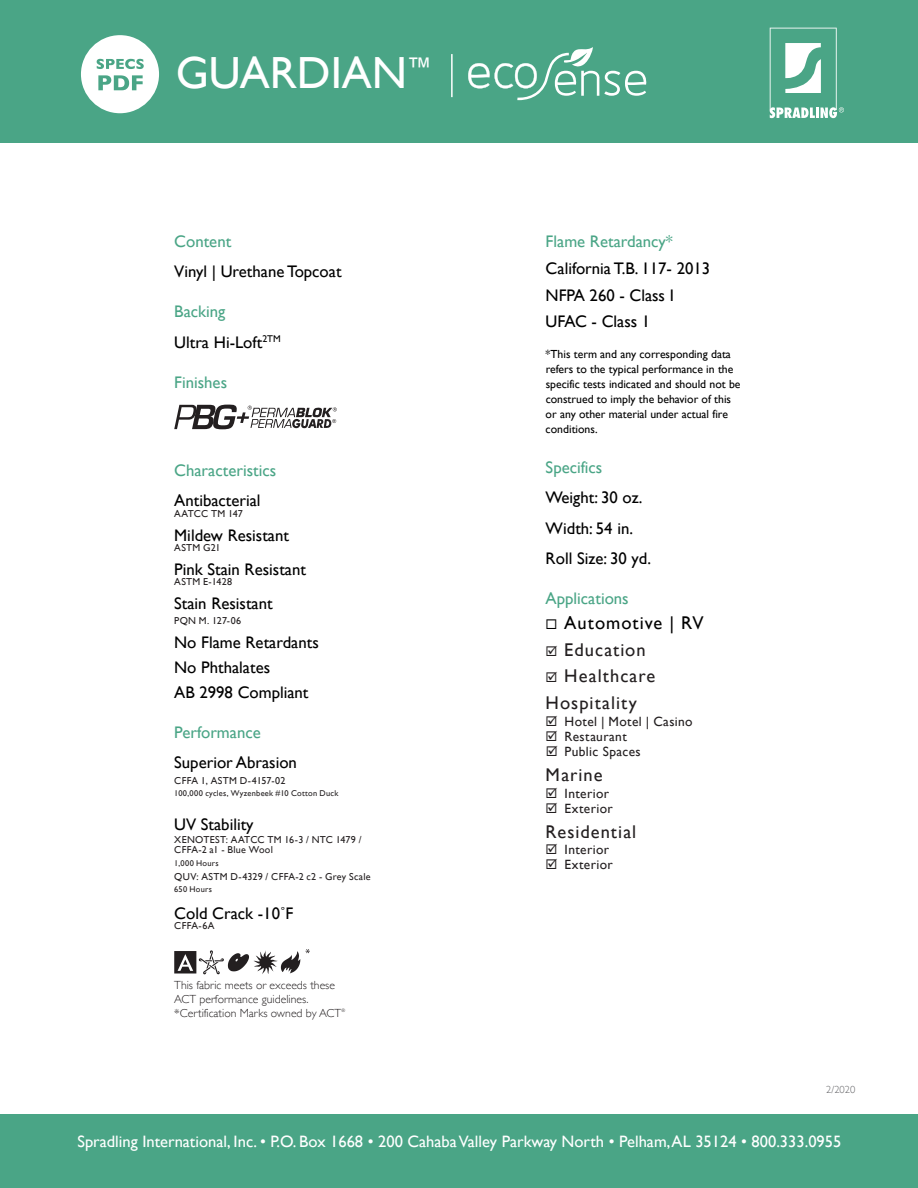
<style>
.page{position:relative;width:918px;height:1188px;background:#fff}
.page>*{position:absolute;margin:0;border:0;box-sizing:border-box;transform-origin:0 0}
.t1{font:45px "Gill Sans";color:#fff}
.t2{font:18.45px/26.7px "Gill Sans";letter-spacing:.055em;color:#231f20}
.t3{font:18.45px "Gill Sans";letter-spacing:.055em;color:#000}
.t4{font:16.8px/30.2px "Gill Sans";color:#000}
.t5{font:16.8px "Gill Sans";color:#4aa586}
.t6{font:16.5px "Gill Sans";color:#fff}
.t7{font:13.35px "Gill Sans";letter-spacing:.03em;color:#231f20}
.t8{font:11.7px/15.1px "Gill Sans";color:#000}
.t9{font:300 11.7px/14.1px "Gill Sans";color:#231f20}
.t10{font:300 10.5px "Gill Sans";color:#636366}
.t11{font:10.05px/10.1px "Gill Sans";letter-spacing:.025em;color:#231f20}
.t12{font:10.05px "Gill Sans";color:#231f20}
.t13{font:8.4px "Gill Sans";letter-spacing:.025em;color:#231f20}
.t14{font:300 4.65px "Gill Sans";color:#231f20}
.s1{color:#4aa586}
</style>
<div class="page">
<div style="left:0;top:1115px;width:918px;height:73px;background:#4aa586"></div>
<div style="left:0;top:0;width:918px;height:143px;background:#4aa586"></div>
<svg style="left:770px;top:28px;width:74px;height:90px"></svg>
<svg style="left:81px;top:35px;width:78px;height:78px"></svg>
<svg style="left:174px;top:405px;width:163px;height:24px"></svg>
<svg style="left:174px;top:950px;width:126px;height:24px"></svg>
<svg style="left:306px;top:949px;width:4px;height:4px"></svg>
<svg style="left:468px;top:47px;width:179px;height:53px"></svg>
<hr style="left:451px;top:54px;width:2px;height:43px;background:#fff">
<h1 class="t1" style="left:176px;top:47px;width:258px">GUARDIAN<sup>™</sup></h1>
<p class="t5" style="left:174px;top:231px;width:59px">Content</p>
<p class="t4" style="left:174px;top:256px;width:169px">Vinyl | Urethane Topcoat</p>
<p class="t4" style="left:174px;top:297px;width:108px"><span class="s1">Backing<br></span>Ultra Hi-Loft<sup>2TM</sup></p>
<p class="t5" style="left:174px;top:372px;width:54px">Finishes</p>
<p class="t5" style="left:174px;top:461px;width:103px">Characteristics</p>
<p class="t4" style="left:174px;top:486px;width:88px">Antibacterial</p>
<p class="t12" style="left:174px;top:507px;width:70px">AATCC TM 147</p>
<p class="t4" style="left:174px;top:520px;width:116px">Mildew Resistant</p>
<p class="t11" style="left:174px;top:542px;width:48px">ASTM G21</p>
<p class="t4" style="left:174px;top:554px;width:133px">Pink Stain Resistant</p>
<p class="t11" style="left:174px;top:576px;width:59px">ASTM E-1428</p>
<p class="t4" style="left:174px;top:588px;width:100px">Stain Resistant</p>
<p class="t11" style="left:174px;top:615px;width:69px">PQN M. 127-06</p>
<p class="t4" style="left:174px;top:629px;width:146px;line-height:25.2px">No Flame Retardants<br>No Phthalates<br>AB 2998 Compliant</p>
<p class="t5" style="left:174px;top:723px;width:88px">Performance</p>
<p class="t4" style="left:174px;top:748px;width:124px">Superior Abrasion</p>
<p class="t11" style="left:174px;top:775px;width:113px">CFFA 1, ASTM D-4157-02</p>
<p class="t13" style="left:174px;top:788px;width:166px">100,000 cycles, Wyzenbeek #10 Cotton Duck</p>
<p class="t4" style="left:174px;top:809px;width:81px">UV Stability</p>
<p class="t11" style="left:174px;top:835px;width:189px">XENOTEST: AATCC TM 16-3 / NTC 1479 /<br>CFFA-2 a1 - Blue Wool</p>
<p class="t13" style="left:174px;top:858px;width:46px">1,000 Hours</p>
<p class="t11" style="left:174px;top:871px;width:198px">QUV: ASTM D-4329 / CFFA-2 c2 - Grey Scale</p>
<p class="t13" style="left:174px;top:884px;width:39px">650 Hours</p>
<p class="t4" style="left:174px;top:898px;width:121px">Cold Crack -10˚F</p>
<p class="t11" style="left:174px;top:921px;width:42px">CFFA-6A</p>
<p class="t9" style="left:174px;top:977px;width:168px">This fabric meets or exceeds these<br>ACT performance guidelines. *Certification Marks owned by ACT</p>
<p class="t14" style="left:341px;top:1007px;width:5px">®</p>
<p class="t5" style="left:546px;top:231px;width:129px">Flame Retardancy*</p>
<p class="t4" style="left:546px;top:255px;width:166px;line-height:26.8px">California T.B. 117- 2013<br>NFPA 260 - Class I<br>UFAC - Class 1</p>
<p class="t8" style="left:546px;top:346px;width:196px">*This term and any corresponding data refers to the typical performance in the specific tests indicated and should not be construed to imply the behavior of this or any other material under actual fire conditions.</p>
<p class="t5" style="left:546px;top:458px;width:58px">Specifics</p>
<p class="t4" style="left:546px;top:483px;width:107px">Weight: 30 oz.<br>Width: 54 in.<br>Roll Size: 30 yd.</p>
<p class="t5" style="left:546px;top:588px;width:85px">Applications</p>
<p class="t3" style="left:546px;top:612px;width:159px">◻ Automotive | RV</p>
<p class="t2" style="left:546px;top:636px;width:102px">☑ Education</p>
<p class="t2" style="left:546px;top:663px;width:111px">☑ Healthcare<br>Hospitality</p>
<p class="t7" style="left:546px;top:713px;width:148px">☑ Hotel | Motel | Casino</p>
<p class="t7" style="left:546px;top:728px;width:83px">☑ Restaurant</p>
<p class="t7" style="left:546px;top:743px;width:97px">☑ Public Spaces</p>
<p class="t2" style="left:546px;top:761px;width:58px">Marine</p>
<p class="t7" style="left:546px;top:785px;width:65px">☑ Interior</p>
<p class="t7" style="left:546px;top:800px;width:69px">☑ Exterior</p>
<p class="t2" style="left:546px;top:818px;width:92px">Residential</p>
<p class="t7" style="left:546px;top:842px;width:65px">☑ Interior</p>
<p class="t7" style="left:546px;top:857px;width:69px">☑ Exterior</p>
<p class="t10" style="left:826px;top:1082px;width:31px">2/2020</p>
<p class="t6" style="left:77px;top:1132px;width:765px">Spradling International, Inc. • P.O. Box 1668 • 200 CahabaValley Parkway North • Pelham, AL 35124 • 800.333.0955</p>
</div>
